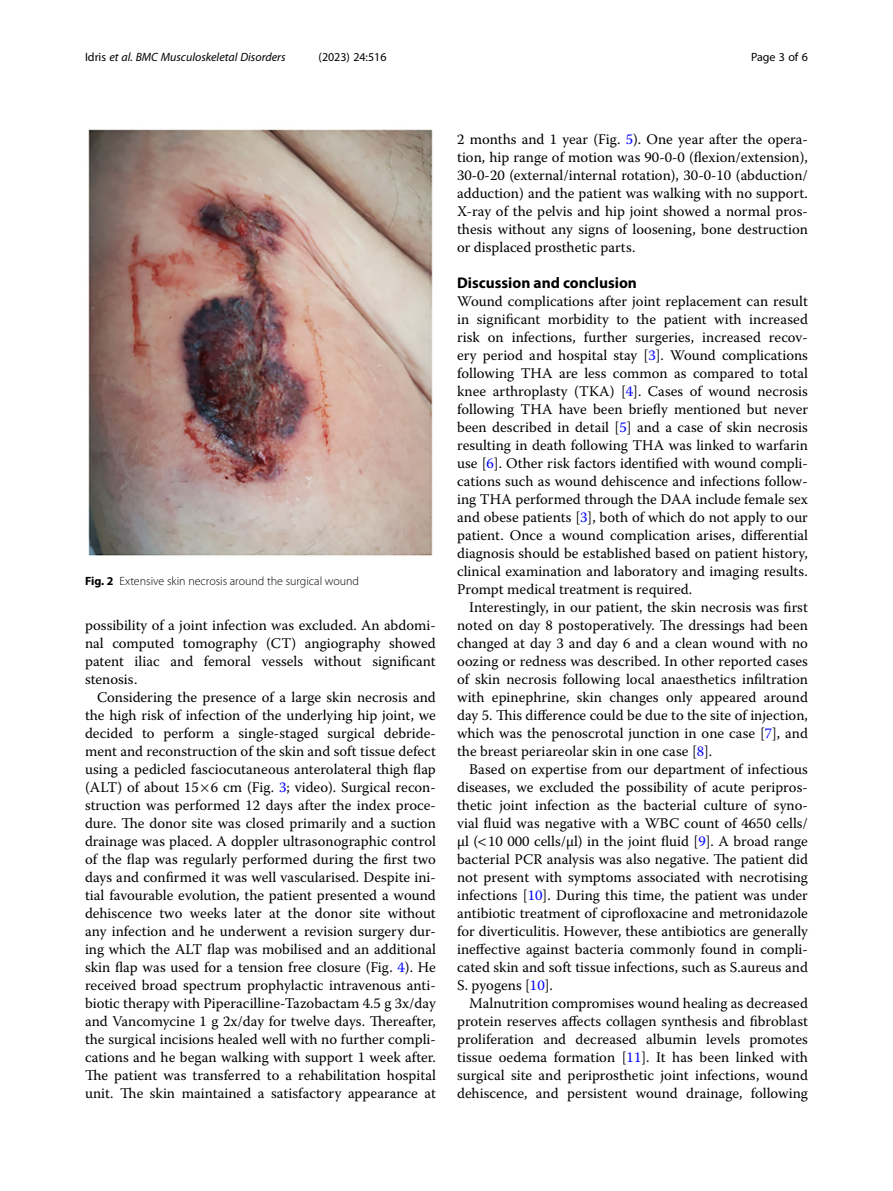
<style>
.page{position:relative;width:893px;height:1191px;background:#fff}
.page>*{position:absolute;margin:0;border:0;box-sizing:border-box;transform-origin:0 0}
.Head_1{font:700 15.45px "Myriad Pro";color:#000}
.Body_Text_Indent{font:14.7px/18px "Warnock Pro";color:#000;text-align:justify}
.Body_Text{font:14.7px/18px "Warnock Pro";color:#000;text-align:justify}
.Figure_Caption{font:300 12px "Myriad Pro";color:#000}
.t1{font:italic 12px "Myriad Pro";color:#000}
.t2{font:12px "Myriad Pro";color:#000}
.s1{font-style:normal}
.s2{font-weight:700}
.s3{color:#00f}
</style>
<div class="page">
<img style="left:88px;top:129px;width:345px;height:427px">
<p class="t1" style="left:85px;top:50px;width:202px"><span class="s1">Idris</span> et al. BMC Musculoskeletal Disorders</p>
<p class="t2" style="left:319px;top:50px;width:70px">(2023) 24:516</p>
<p class="t2" style="left:751px;top:50px;width:58px">Page 3 of 6</p>
<p class="Figure_Caption" style="left:85px;top:574px;width:276px"><span class="s2">Fig. 2</span> Extensive skin necrosis around the surgical wound</p>
<p class="Body_Text" style="left:85px;top:616px;width:352px">possibility of a joint infection was excluded. An abdomi&shy;nal computed tomography (CT) angiography showed patent iliac and femoral vessels without significant stenosis.</p>
<p class="Body_Text_Indent" style="left:85px;top:688px;width:352px;text-indent:12px">Considering the presence of a large skin necrosis and the high risk of infection of the underlying hip joint, we decided to perform a single-staged surgical debride&shy;ment and reconstruction of the skin and soft tissue defect using a pedicled fasciocutaneous anterolateral thigh flap (ALT) of about 15 6 cm (Fig. <span class="s3">3</span>; video). Surgical recon&shy;struction was performed 12 days after the index proce&shy;dure. The donor site was closed primarily and a suction drainage was placed. A doppler ultrasonographic control of the flap was regularly performed during the first two days and confirmed it was well vascularised. Despite ini&shy;tial favourable evolution, the patient presented a wound dehiscence two weeks later at the donor site without any infection and he underwent a revision surgery dur&shy;ing which the ALT flap was mobilised and an additional skin flap was used for a tension free closure (Fig. <span class="s3">4</span>). He received broad spectrum prophylactic intravenous anti&shy;biotic therapy with Piperacilline-Tazobactam 4.5 g 3x/day and Vancomycine 1 g 2x/day for twelve days. Thereafter, the surgical incisions healed well with no further compli&shy;cations and he began walking with support 1 week after.<br>The patient was transferred to a rehabilitation hospital unit. The skin maintained a satisfactory appearance at</p>
<p class="Body_Text_Indent" style="left:457px;top:130px;width:352px">2 months and 1 year (Fig. <span class="s3">5</span>). One year after the opera&shy;tion, hip range of motion was 90-0-0 (flexion/extension), 30-0-20 (external/internal rotation), 30-0-10 (abduction/ adduction) and the patient was walking with no support.<br>X-ray of the pelvis and hip joint showed a normal pros&shy;thesis without any signs of loosening, bone destruction or displaced prosthetic parts.</p>
<p class="Head_1" style="left:457px;top:273px;width:181px">Discussion and conclusion</p>
<p class="Body_Text" style="left:457px;top:292px;width:352px">Wound complications after joint replacement can result in significant morbidity to the patient with increased risk on infections, further surgeries, increased recov&shy;ery period and hospital stay [<span class="s3">3</span>]. Wound complications following THA are less common as compared to total knee arthroplasty (TKA) [<span class="s3">4</span>]. Cases of wound necrosis following THA have been briefly mentioned but never been described in detail [<span class="s3">5</span>] and a case of skin necrosis resulting in death following THA was linked to warfarin use [<span class="s3">6</span>]. Other risk factors identified with wound compli&shy;cations such as wound dehiscence and infections follow&shy;ing THA performed through the DAA include female sex and obese patients [<span class="s3">3</span>], both of which do not apply to our patient. Once a wound complication arises, differential diagnosis should be established based on patient history, clinical examination and laboratory and imaging results.<br>Prompt medical treatment is required.</p>
<p class="Body_Text_Indent" style="left:457px;top:598px;width:352px;text-indent:12px">Interestingly, in our patient, the skin necrosis was first noted on day 8 postoperatively. The dressings had been changed at day 3 and day 6 and a clean wound with no oozing or redness was described. In other reported cases of skin necrosis following local anaesthetics infiltration with epinephrine, skin changes only appeared around day 5. This difference could be due to the site of injection, which was the penoscrotal junction in one case [<span class="s3">7</span>], and the breast periareolar skin in one case [<span class="s3">8</span>].</p>
<p class="Body_Text_Indent" style="left:457px;top:760px;width:352px;text-indent:12px">Based on expertise from our department of infectious diseases, we excluded the possibility of acute peripros&shy;thetic joint infection as the bacterial culture of syno&shy;vial fluid was negative with a WBC count of 4650 cells/ µl ( 10 000 cells/µl) in the joint fluid [<span class="s3">9</span>]. A broad range bacterial PCR analysis was also negative. The patient did not present with symptoms associated with necrotising infections [<span class="s3">10</span>]. During this time, the patient was under antibiotic treatment of ciprofloxacine and metronidazole for diverticulitis. However, these antibiotics are generally ineffective against bacteria commonly found in compli&shy;cated skin and soft tissue infections, such as S.aureus and S. pyogens [<span class="s3">10</span>].</p>
<p class="Body_Text_Indent" style="left:457px;top:994px;width:352px;text-indent:12px">Malnutrition compromises wound healing as decreased protein reserves affects collagen synthesis and fibroblast proliferation and decreased albumin levels promotes tissue oedema formation [<span class="s3">11</span>]. It has been linked with surgical site and periprosthetic joint infections, wound dehiscence, and persistent wound drainage, following</p>
</div>
